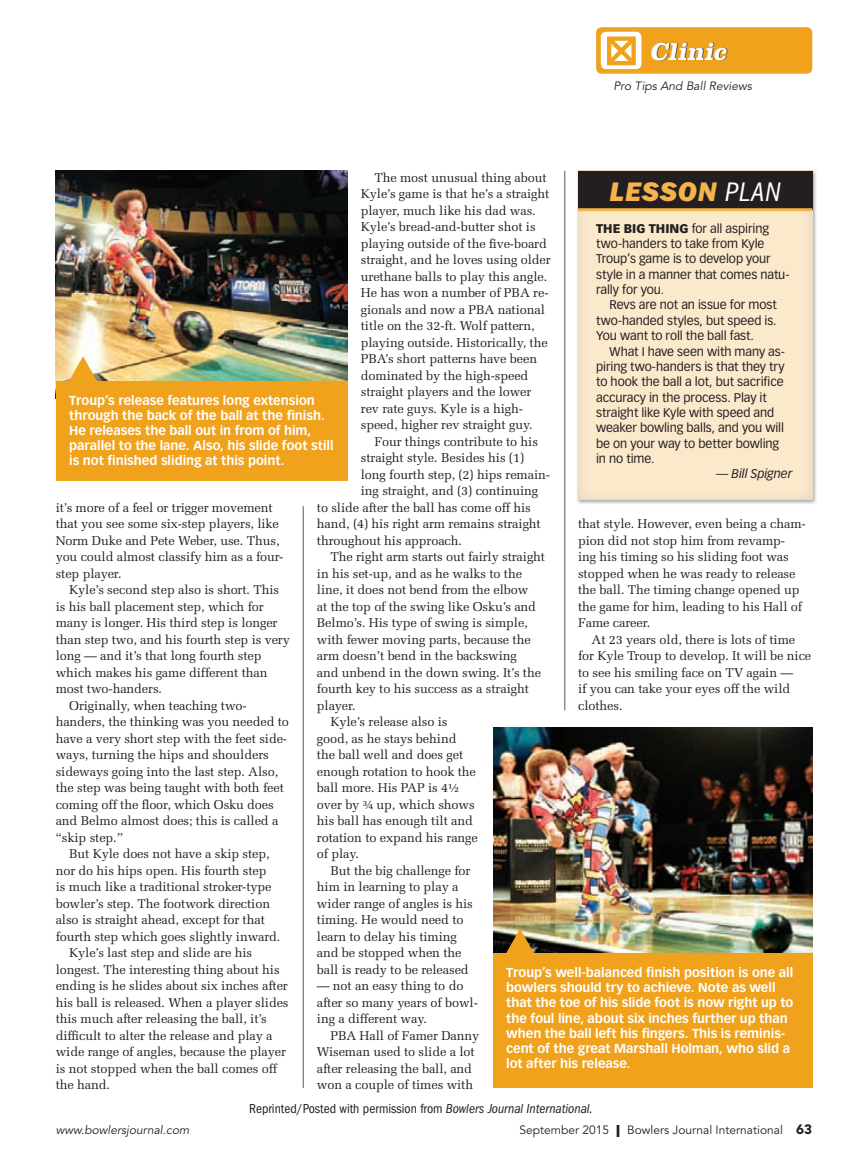
<style>
.page{position:relative;width:867px;height:1160px;background:#fff}
.page>*{position:absolute;margin:0;border:0;box-sizing:border-box;transform-origin:0 0}
.t1{font:italic 800 27.75px "Franklin Gothic";letter-spacing:.03em;color:#f5b34c}
.t2{font:italic 700 25.5px "Clarendon";color:#fff}
.t3{font:condensed 13.5px "Franklin Gothic";color:#231f20}
.t4{font:12.75px/16.5px "Melior";letter-spacing:-.01em;color:#231f20}
.t5{font:700 12.75px/15px "Vectora LH";color:#fff}
.t6{font:12.3px/15.3px "Vectora LH";letter-spacing:-.005em;color:#231f20}
.t7{font:italic 12.3px "Vectora LH";letter-spacing:-.01em;color:#231f20}
.t8{font:italic 12px "Avenir";color:#231f20}
.t9{font:12px "Avenir";color:#231f20}
.s1{font-weight:400;font-stretch:condensed;color:#fff}
.s2{font-weight:900}
.s3{font-style:italic}
.s4{font-weight:900;font-size:13.5px}
</style>
<div class="page">
<img style="left:577px;top:170px;width:239px;height:334px">
<div style="left:578px;top:170px;width:234px;height:330px;background:#fbe9cc"></div>
<div style="left:596px;top:27px;width:216px;height:47px;background:#f0a21d;border-radius:5px"></div>
<div style="left:600px;top:32px;width:41px;height:37px;background:#fff;border-radius:5px"></div>
<svg style="left:603px;top:36px;width:36px;height:33px"></svg>
<img style="left:56px;top:170px;width:291px;height:211px">
<svg style="left:68px;top:356px;width:30px;height:25px"></svg>
<div style="left:56px;top:381px;width:291px;height:100px;background:#f0a21d"></div>
<img style="left:493px;top:727px;width:319px;height:227px">
<svg style="left:505px;top:929px;width:30px;height:25px"></svg>
<div style="left:492px;top:954px;width:320px;height:134px;background:#f0a21d"></div>
<hr style="left:303px;top:506px;width:1px;height:582px;background:#57585a">
<hr style="left:564px;top:171px;width:1px;height:539px;background:#57585a">
<div style="left:578px;top:171px;width:234px;height:39px;background:#231f20"></div>
<hr style="left:578px;top:208px;width:234px;height:3px;background:#f5b34c">
<h2 class="t2" style="left:649px;top:42px;width:82px">Clinic</h2>
<p class="t8" style="left:613px;top:81px;width:140px">Pro Tips And Ball Reviews</p>
<p class="t4" style="left:361px;top:170px;width:191px;text-indent:14px">The most unusual thing about<br>Kyle’s game is that he’s a straight player, much like his dad was.<br>Kyle’s bread-and-butter shot is playing outside of the five-board straight, and he loves using older urethane balls to play this angle.<br>He has won a number of PBA re&shy;gionals and now a PBA national title on the 32-ft. Wolf pattern, playing outside. Historically, the<br>PBA’s short patterns have been dominated by the high-speed straight players and the lower rev rate guys. Kyle is a high&shy;speed, higher rev straight guy.</p>
<p class="t4" style="left:374px;top:434px;width:165px">Four things contribute to his</p>
<p class="t4" style="left:361px;top:451px;width:165px">straight style. Besides his (1)</p>
<p class="t4" style="left:361px;top:467px;width:191px">long fourth step, (2) hips remain-</p>
<p class="t4" style="left:361px;top:484px;width:179px">ing straight, and (3) continuing</p>
<p class="t4" style="left:317px;top:500px;width:215px">to slide after the ball has come off his</p>
<p class="t4" style="left:317px;top:517px;width:225px">hand, (4) his right arm remains straight</p>
<p class="t4" style="left:317px;top:533px;width:147px">throughout his approach.</p>
<p class="t4" style="left:330px;top:550px;width:216px">The right arm starts out fairly straight</p>
<p class="t4" style="left:317px;top:566px;width:207px">in his set-up, and as he walks to the</p>
<p class="t4" style="left:317px;top:583px;width:213px">line, it does not bend from the elbow</p>
<p class="t4" style="left:317px;top:599px;width:220px">at the top of the swing like Osku’s and</p>
<p class="t4" style="left:317px;top:616px;width:212px">Belmo’s. His type of swing is simple,</p>
<p class="t4" style="left:317px;top:632px;width:215px">with fewer moving parts, because the</p>
<p class="t4" style="left:317px;top:649px;width:201px">arm doesn’t bend in the backswing</p>
<p class="t4" style="left:317px;top:665px;width:226px">and unbend in the down swing. It’s the</p>
<p class="t4" style="left:317px;top:682px;width:213px">fourth key to his success as a straight</p>
<p class="t4" style="left:317px;top:698px;width:40px">player.</p>
<p class="t4" style="left:330px;top:715px;width:119px">Kyle’s release also is</p>
<p class="t4" style="left:317px;top:731px;width:141px">good, as he stays behind</p>
<p class="t4" style="left:317px;top:748px;width:148px">the ball well and does get</p>
<p class="t4" style="left:317px;top:764px;width:160px">enough rotation to hook the</p>
<p class="t4" style="left:317px;top:781px;width:143px">ball more. His PAP is 4½</p>
<p class="t4" style="left:317px;top:797px;width:159px">over by ¾ up, which shows</p>
<p class="t4" style="left:317px;top:814px;width:157px">his ball has enough tilt and</p>
<p class="t4" style="left:317px;top:830px;width:162px">rotation to expand his range</p>
<p class="t4" style="left:317px;top:847px;width:44px">of play.</p>
<p class="t4" style="left:330px;top:863px;width:142px">But the big challenge for</p>
<p class="t4" style="left:317px;top:880px;width:143px">him in learning to play a</p>
<p class="t4" style="left:317px;top:896px;width:157px">wider range of angles is his</p>
<p class="t4" style="left:317px;top:913px;width:148px">timing. He would need to</p>
<p class="t4" style="left:317px;top:929px;width:142px">learn to delay his timing</p>
<p class="t4" style="left:317px;top:946px;width:146px">and be stopped when the</p>
<p class="t4" style="left:317px;top:962px;width:153px">ball is ready to be released</p>
<p class="t4" style="left:317px;top:979px;width:162px">— not an easy thing to do after so many years of bowl&shy;ing a different way.</p>
<p class="t4" style="left:317px;top:1028px;width:164px;text-indent:14px">PBA Hall of Famer Danny<br>Wiseman used to slide a lot after releasing the ball, and won a couple of times with</p>
<h1 class="t1" style="left:609px;top:182px;width:172px">LESSON <span class="s1">PLAN</span></h1>
<p class="t6" style="left:596px;top:221px;width:195px"><span class="s2">THE BIG THING</span> for all aspiring two-handers to take from Kyle<br>Troup’s game is to develop your style in a manner that comes natu&shy;rally for you.</p>
<p class="t6" style="left:596px;top:298px;width:182px;text-align:justify;text-indent:14px">Revs are not an issue for most two-handed styles, but speed is.<br>You want to roll the ball fast.</p>
<p class="t6" style="left:596px;top:344px;width:190px;text-indent:14px">What I have seen with many as&shy;piring two-handers is that they try to hook the ball a lot, but sacrifice accuracy in the process. Play it straight like Kyle with speed and weaker bowling balls, and you will be on your way to better bowling in no time.</p>
<p class="t7" style="left:716px;top:469px;width:78px">— Bill Spigner</p>
<p class="t5" style="left:69px;top:394px;width:266px">Troup’s release features long extension through the back of the ball at the finish.<br>He releases the ball out in from of him, parallel to the lane. Also, his slide foot still is not finished sliding at this point.</p>
<p class="t4" style="left:56px;top:500px;width:229px">it’s more of a feel or trigger movement that you see some six-step players, like Norm Duke and Pete Weber, use. Thus, you could almost classify him as a four&shy;step player.</p>
<p class="t4" style="left:69px;top:583px;width:211px">Kyle’s second step also is short. This</p>
<p class="t4" style="left:56px;top:599px;width:209px">is his ball placement step, which for</p>
<p class="t4" style="left:56px;top:616px;width:223px">many is longer. His third step is longer</p>
<p class="t4" style="left:56px;top:632px;width:236px">than step two, and his fourth step is very</p>
<p class="t4" style="left:56px;top:649px;width:207px">long — and it’s that long fourth step</p>
<p class="t4" style="left:56px;top:665px;width:213px">which makes his game different than</p>
<p class="t4" style="left:56px;top:682px;width:108px">most two-handers.</p>
<p class="t4" style="left:69px;top:698px;width:179px">Originally, when teaching two-</p>
<p class="t4" style="left:56px;top:715px;width:235px">handers, the thinking was you needed to</p>
<p class="t4" style="left:56px;top:731px;width:233px">have a very short step with the feet side-</p>
<p class="t4" style="left:56px;top:748px;width:214px">ways, turning the hips and shoulders</p>
<p class="t4" style="left:56px;top:764px;width:224px">sideways going into the last step. Also,</p>
<p class="t4" style="left:56px;top:781px;width:230px">the step was being taught with both feet</p>
<p class="t4" style="left:56px;top:797px;width:219px">coming off the floor, which Osku does</p>
<p class="t4" style="left:56px;top:814px;width:224px">and Belmo almost does; this is called a</p>
<p class="t4" style="left:56px;top:830px;width:69px">“skip step.”</p>
<p class="t4" style="left:69px;top:847px;width:202px">But Kyle does not have a skip step,</p>
<p class="t4" style="left:56px;top:863px;width:212px">nor do his hips open. His fourth step</p>
<p class="t4" style="left:56px;top:880px;width:217px">is much like a traditional stroker-type</p>
<p class="t4" style="left:56px;top:896px;width:216px">bowler’s step. The footwork direction</p>
<p class="t4" style="left:56px;top:913px;width:211px">also is straight ahead, except for that</p>
<p class="t4" style="left:56px;top:929px;width:226px">fourth step which goes slightly inward.</p>
<p class="t4" style="left:69px;top:946px;width:184px">Kyle’s last step and slide are his</p>
<p class="t4" style="left:56px;top:962px;width:225px">longest. The interesting thing about his</p>
<p class="t4" style="left:56px;top:979px;width:234px">ending is he slides about six inches after</p>
<p class="t4" style="left:56px;top:995px;width:234px">his ball is released. When a player slides</p>
<p class="t4" style="left:56px;top:1012px;width:213px">this much after releasing the ball, it’s</p>
<p class="t4" style="left:56px;top:1028px;width:218px">difficult to alter the release and play a</p>
<p class="t4" style="left:56px;top:1045px;width:232px">wide range of angles, because the player</p>
<p class="t4" style="left:56px;top:1061px;width:223px">is not stopped when the ball comes off</p>
<p class="t4" style="left:56px;top:1078px;width:56px">the hand.</p>
<p class="t4" style="left:578px;top:517px;width:229px">that style. However, even being a cham&shy;pion did not stop him from revamp&shy;ing his timing so his sliding foot was stopped when he was ready to release the ball. The timing change opened up the game for him, leading to his Hall of Fame career.</p>
<p class="t4" style="left:578px;top:632px;width:235px;text-indent:14px">At 23 years old, there is lots of time for Kyle Troup to develop. It will be nice to see his smiling face on TV again —<br>if you can take your eyes off the wild clothes.</p>
<p class="t5" style="left:506px;top:966px;width:288px">Troup’s well-balanced finish position is one all bowlers should try to achieve. Note as well that the toe of his slide foot is now right up to the foul line, about six inches further up than when the ball left his fingers. This is reminis&shy;cent of the great Marshall Holman, who slid a lot after his release.</p>
<p class="t3" style="left:249px;top:1104px;width:345px">Reprinted/Posted with permission from <span class="s3">Bowlers Journal International.</span></p>
<p class="t8" style="left:56px;top:1125px;width:135px">www.bowlersjournal.com</p>
<p class="t9" style="left:519px;top:1125px;width:294px">September 2015 <span class="s2">|</span> Bowlers Journal International <span class="s4">63</span></p>
</div>
